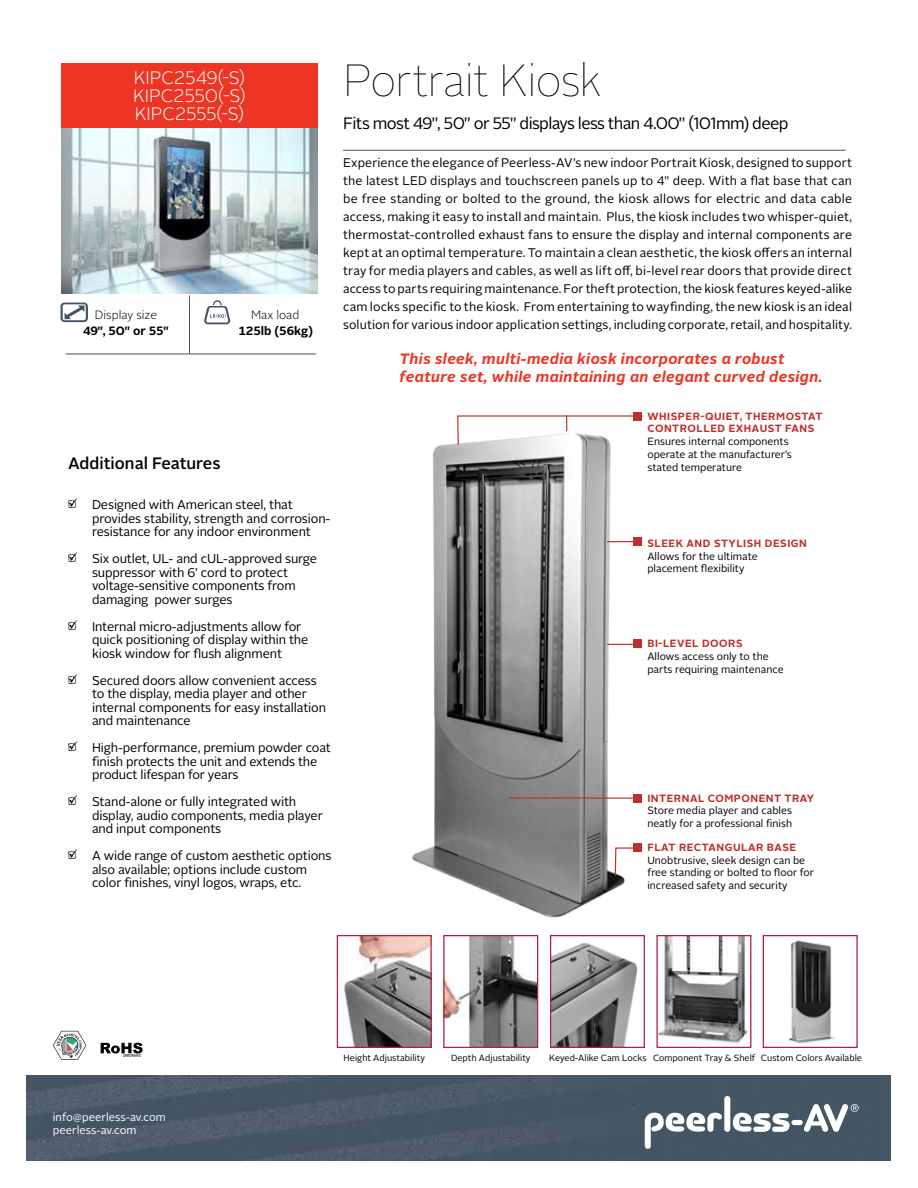
<style>
.page{position:relative;width:918px;height:1188px;background:#fff}
.page>*{position:absolute;margin:0;border:0;box-sizing:border-box;transform-origin:0 0}
.t1{font:100 45px "Alright Sans";letter-spacing:-.025em;color:#000}
.t2{font:300 18px/18px "Alright Sans";letter-spacing:-.005em;color:#fff;text-align:justify}
.t3{font:16.5px "Alright Sans";letter-spacing:-.035em;color:#000}
.t4{font:500 16.5px "Alright Sans";color:#000}
.t5{font:italic 700 15px/18px "Alright Sans";letter-spacing:.025em;color:#ee3524}
.t6{font:12.75px/13.5px "Alright Sans";letter-spacing:-.01em;color:#000}
.t7{font:12.45px/18px "Alright Sans";letter-spacing:.005em;color:#000;text-align:justify}
.t8{font:700 12px "Alright Sans";color:#000}
.t9{font:300 12px "Alright Sans";color:#000}
.t10{font:11.25px/12.8px "Alright Sans";color:#fff}
.t11{font:10.5px/12.8px "Alright Sans";color:#000}
.t12{font:700 10.5px/12.8px "Alright Sans";letter-spacing:.05em;color:#be302b}
.t13{font:9px "Alright Sans";color:#000}
.s1{font-family:"Checkbox Larger"}
</style>
<div class="page">
<hr style="left:189px;top:295px;width:1px;height:59px;background:#455464">
<hr style="left:66px;top:354px;width:250px;height:1px;background:#455464">
<svg style="left:60px;top:303px;width:28px;height:19px"></svg>
<svg style="left:204px;top:304px;width:26px;height:20px"></svg>
<img style="left:27px;top:1076px;width:864px;height:85px">
<svg style="left:645px;top:1113px;width:77px;height:36px"></svg>
<div style="left:724px;top:1096px;width:6px;height:36px;background:#fff;border-radius:3px"></div>
<svg style="left:733px;top:1113px;width:57px;height:19px"></svg>
<div style="left:792px;top:1120px;width:11px;height:5px;background:#fff;border-radius:3px"></div>
<svg style="left:803px;top:1103px;width:56px;height:30px"></svg>
<hr style="left:343px;top:150px;width:503px;height:1px;background:#455464">
<svg style="left:101px;top:1043px;width:42px;height:14px"></svg>
<svg style="left:53px;top:1031px;width:33px;height:29px"></svg>
<div style="left:61px;top:63px;width:257px;height:65px;background:#ee3524"></div>
<img style="left:80px;top:293px;width:218px;height:11px">
<img style="left:412px;top:443px;width:221px;height:475px">
<img style="left:788px;top:940px;width:47px;height:104px">
<div style="left:763px;top:935px;width:95px;height:113px;border:1px solid #b31f3b"></div>
<hr style="left:509px;top:797px;width:127px;height:2px;background:#be302b">
<div style="left:633px;top:794px;width:9px;height:9px;background:#be302b"></div>
<svg style="left:614px;top:847px;width:19px;height:30px"></svg>
<div style="left:633px;top:843px;width:9px;height:9px;background:#be302b"></div>
<div style="left:633px;top:412px;width:9px;height:8px;background:#be302b"></div>
<hr style="left:607px;top:541px;width:34px;height:1px;background:#be302b">
<div style="left:633px;top:537px;width:9px;height:9px;background:#be302b"></div>
<svg style="left:607px;top:644px;width:26px;height:1px"></svg>
<div style="left:633px;top:639px;width:9px;height:9px;background:#be302b"></div>
<svg style="left:457px;top:415px;width:186px;height:31px"></svg>
<img style="left:658px;top:937px;width:90px;height:107px">
<div style="left:656px;top:935px;width:95px;height:113px;border:1px solid #b31f3b"></div>
<img style="left:552px;top:942px;width:86px;height:104px">
<div style="left:550px;top:935px;width:95px;height:113px;border:1px solid #b31f3b"></div>
<img style="left:445px;top:937px;width:91px;height:109px">
<div style="left:443px;top:935px;width:95px;height:113px;border:1px solid #b31f3b"></div>
<img style="left:340px;top:937px;width:90px;height:109px">
<div style="left:337px;top:935px;width:95px;height:113px;border:1px solid #b31f3b"></div>
<img style="left:61px;top:128px;width:256px;height:165px">
<h2 class="t2" style="left:133px;top:69px;width:114px">KIPC2549(-S)<br>KIPC2550(-S)<br>KIPC2555(-S)</h2>
<p class="t9" style="left:95px;top:307px;width:64px">Display size</p>
<p class="t8" style="left:83px;top:323px;width:88px">49", 50" or 55"</p>
<p class="t9" style="left:251px;top:307px;width:50px">Max load</p>
<p class="t8" style="left:239px;top:323px;width:76px">125lb (56kg)</p>
<h3 class="t4" style="left:68px;top:452px;width:154px">Additional Features</h3>
<p class="t6" style="left:92px;top:498px;width:240px;text-indent:-24px"><span class="s1">•</span> Designed with American steel, that provides stability, strength and corrosion&shy;resistance for any indoor environment</p>
<p class="t6" style="left:92px;top:552px;width:227px;text-indent:-24px"><span class="s1">•</span> Six outlet, UL- and cUL-approved surge suppressor with 6’ cord to protect voltage-sensitive components from damaging power surges</p>
<p class="t6" style="left:92px;top:620px;width:218px;text-indent:-24px"><span class="s1">•</span> Internal micro-adjustments allow for quick positioning of display within the kiosk window for flush alignment</p>
<p class="t6" style="left:92px;top:674px;width:236px;text-indent:-24px"><span class="s1">•</span> Secured doors allow convenient access to the display, media player and other internal components for easy installation and maintenance</p>
<p class="t6" style="left:92px;top:741px;width:240px;text-indent:-24px"><span class="s1">•</span> High-performance, premium powder coat finish protects the unit and extends the product lifespan for years</p>
<p class="t6" style="left:92px;top:795px;width:232px;text-indent:-24px"><span class="s1">•</span> Stand-alone or fully integrated with display, audio components, media player and input components</p>
<p class="t6" style="left:68px;top:849px;width:265px;text-align:center"><span class="s1">•</span> A wide range of custom aesthetic options also available; options include custom<br>color finishes, vinyl logos, wraps, etc.</p>
<h1 class="t1" style="left:343px;top:50px;width:260px">Portrait Kiosk</h1>
<h3 class="t3" style="left:343px;top:112px;width:447px">Fits most 49", 50" or 55" displays less than 4.00" (101mm) deep</h3>
<p class="t7" style="left:343px;top:154px;width:511px">Experience the elegance of Peerless-AV’s new indoor Portrait Kiosk, designed to support the latest LED displays and touchscreen panels up to 4" deep. With a flat base that can be free standing or bolted to the ground, the kiosk allows for electric and data cable access, making it easy to install and maintain. Plus, the kiosk includes two whisper-quiet, thermostat-controlled exhaust fans to ensure the display and internal components are kept at an optimal temperature. To maintain a clean aesthetic, the kiosk offers an internal tray for media players and cables, as well as lift off, bi-level rear doors that provide direct access to parts requiring maintenance. For theft protection, the kiosk features keyed-alike cam locks specific to the kiosk. From entertaining to wayfinding, the new kiosk is an ideal solution for various indoor application settings, including corporate, retail, and hospitality.</p>
<p class="t5" style="left:399px;top:349px;width:424px">This sleek, multi-media kiosk incorporates a robust feature set, while maintaining an elegant curved design.</p>
<p class="t12" style="left:647px;top:410px;width:177px">WHISPER-QUIET, THERMOSTAT<br>CONTROLLED EXHAUST FANS</p>
<p class="t11" style="left:647px;top:435px;width:146px">Ensures internal components operate at the manufacturer’s stated temperature</p>
<p class="t12" style="left:647px;top:537px;width:161px">SLEEK AND STYLISH DESIGN</p>
<p class="t11" style="left:647px;top:550px;width:112px">Allows for the ultimate placement flexibility</p>
<p class="t12" style="left:647px;top:637px;width:97px">BI-LEVEL DOORS</p>
<p class="t11" style="left:647px;top:650px;width:138px">Allows access only to the parts requiring maintenance</p>
<p class="t12" style="left:647px;top:792px;width:168px">INTERNAL COMPONENT TRAY</p>
<p class="t11" style="left:647px;top:805px;width:146px">Store media player and cables neatly for a professional finish</p>
<p class="t12" style="left:647px;top:841px;width:150px">FLAT RECTANGULAR BASE</p>
<p class="t11" style="left:647px;top:854px;width:168px">Unobtrusive, sleek design can be free standing or bolted to floor for increased safety and security</p>
<p class="t10" style="left:53px;top:1111px;width:114px">info@peerless-av.com peerless-av.com</p>
<p class="t13" style="left:653px;top:1052px;width:210px">Component Tray &amp; Shelf Custom Colors Available</p>
<p class="t13" style="left:344px;top:1052px;width:83px">Height Adjustability</p>
<p class="t13" style="left:451px;top:1052px;width:81px">Depth Adjustability</p>
<p class="t13" style="left:549px;top:1052px;width:99px">Keyed-Alike Cam Locks</p>
</div>
